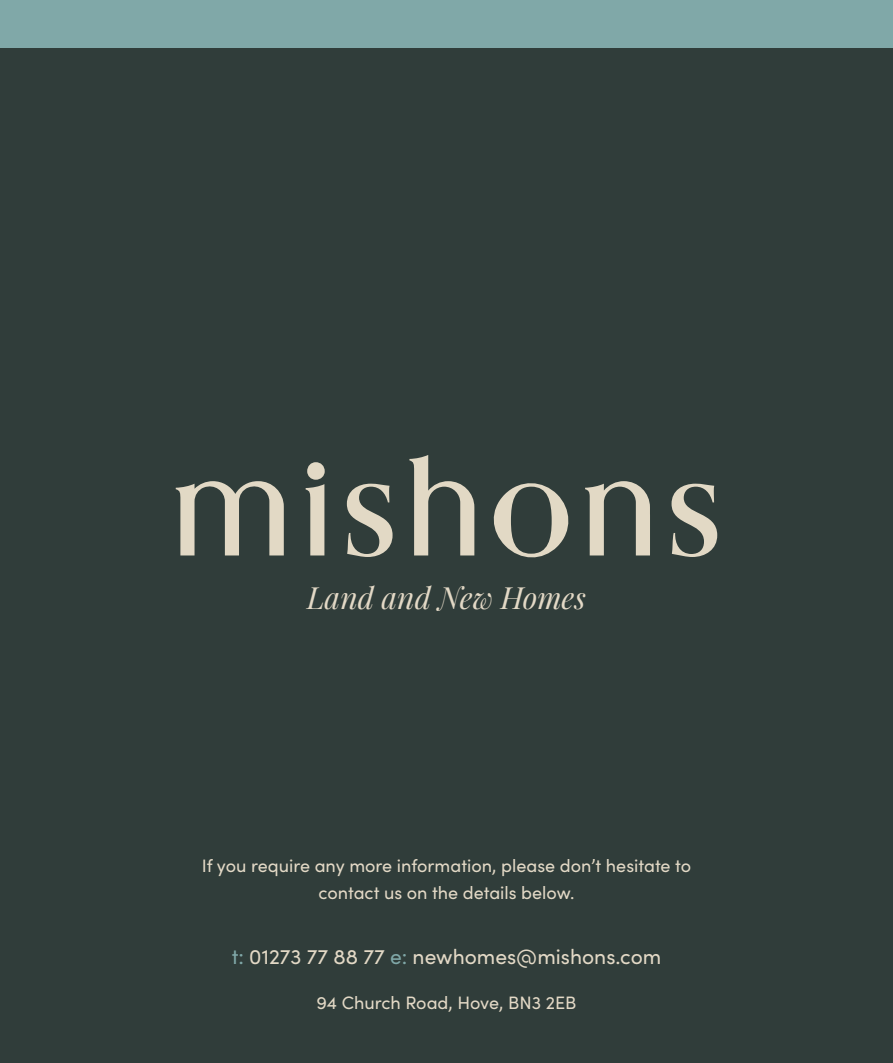
<style>
.page{position:relative;width:893px;height:1063px;background:#303d3a}
.page>*{position:absolute;margin:0;border:0;box-sizing:border-box;transform-origin:0 0}
.t1{font:italic 30px "Playfair Display";color:#e3d9c6}
.t2{font:21px "Sofia Pro";color:#e3d9c6}
.t3{font:18px/27px "Sofia Pro";color:#e3d9c6;text-align:center}
.s1{color:#80a8a8}
</style>
<div class="page">
<div style="left:307px;top:462px;width:18px;height:18px;background:#e2d9c5;border-radius:50%"></div>
<svg style="left:347px;top:484px;width:46px;height:73px"></svg>
<svg style="left:493px;top:483px;width:76px;height:74px"></svg>
<svg style="left:671px;top:484px;width:46px;height:73px"></svg>
<svg style="left:306px;top:484px;width:18px;height:71px"></svg>
<svg style="left:409px;top:455px;width:65px;height:100px"></svg>
<svg style="left:585px;top:481px;width:65px;height:74px"></svg>
<svg style="left:176px;top:481px;width:108px;height:74px"></svg>
<div style="left:0;top:0;width:893px;height:48px;background:#80a8a8"></div>
<h1 class="t1" style="left:307px;top:586px;width:280px">Land and New Homes</h1>
<p class="t3" style="left:202px;top:854px;width:491px">If you require any more information, please don’t hesitate to contact us on the details below.</p>
<p class="t2" style="left:232px;top:949px;width:431px"><span class="s1">t:</span> 01273 77 88 77 <span class="s1">e:</span> newhomes@mishons.com</p>
<p class="t3" style="left:316px;top:991px;width:262px">94 Church Road, Hove, BN3 2EB</p>
</div>
